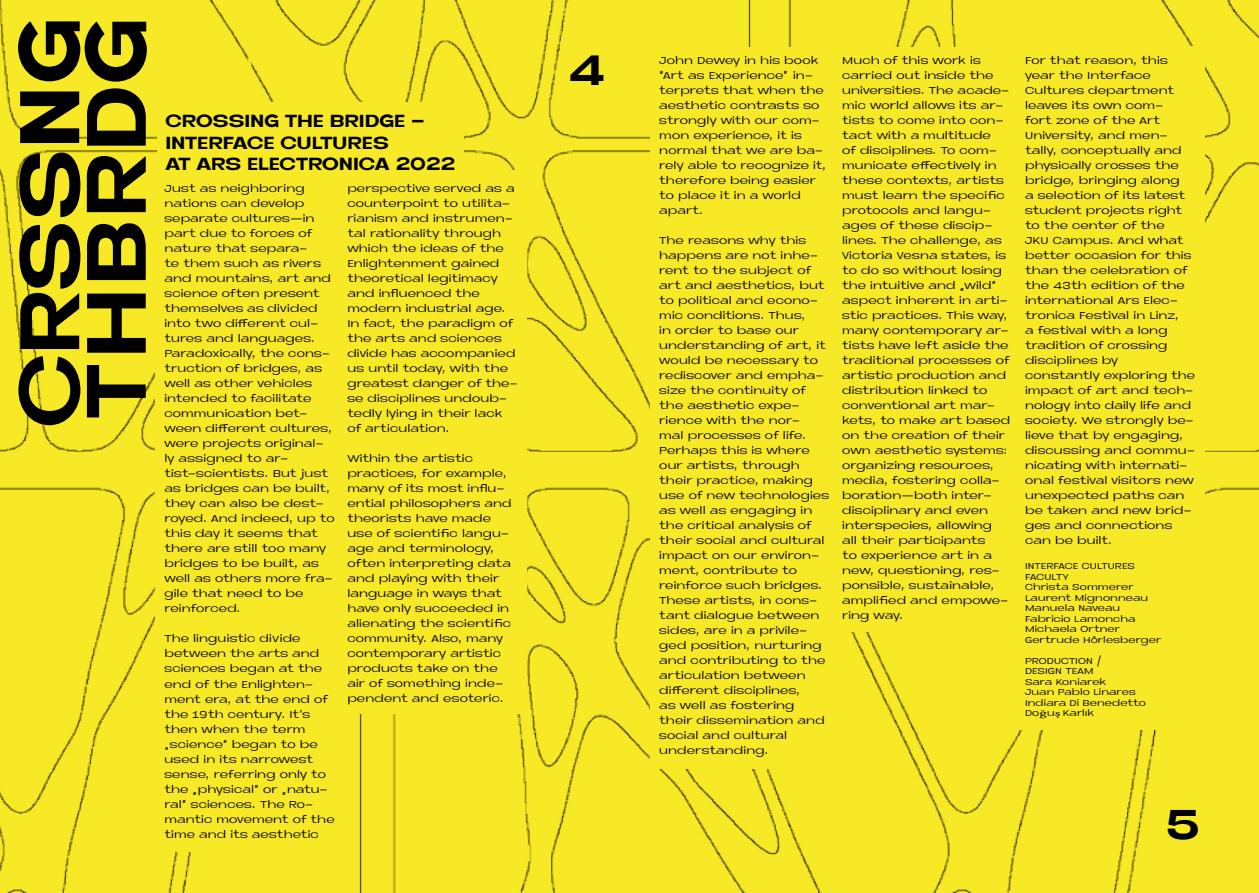
<style>
.page{position:relative;width:1259px;height:893px;background:#f8e926}
.page>*{position:absolute;margin:0;border:0;box-sizing:border-box;transform-origin:0 0}
.t1{font:700 43.5px "Neue Metana";color:#000}
.t2{font:700 18px "Neue Metana";letter-spacing:-.005em;color:#000}
.t3{font:10.5px/15px "Neue Metana";letter-spacing:.015em;color:#000}
.t4{font:9px/10.5px "Neue Metana";letter-spacing:.02em;color:#000}
.s1{font-family:"Minion Pro"}
</style>
<div class="page">
<div style="left:650px;top:47px;width:183px;height:721px;background:#f8e926"></div>
<div style="left:833px;top:47px;width:179px;height:584px;background:#f8e926"></div>
<div style="left:155px;top:178px;width:182px;height:673px;background:#f8e926"></div>
<div style="left:1012px;top:47px;width:192px;height:683px;background:#f8e926"></div>
<div style="left:157px;top:102px;width:306px;height:80px;background:#f8e926"></div>
<div style="left:332px;top:170px;width:195px;height:543px;background:#f8e926"></div>
<svg style="left:18px;top:21px;width:129px;height:404px;background:#7f7713"></svg>
<h2 class="t2" style="left:165px;top:108px;width:31px">CROSSIN</h2>
<h2 class="t2" style="left:264px;top:108px;width:35px">G THE</h2>
<h2 class="t2" style="left:330px;top:108px;width:27px">BRID</h2>
<h2 class="t2" style="left:379px;top:108px;width:47px">GE -</h2>
<h2 class="t2" style="left:165px;top:130px;width:20px">INTERFACE</h2>
<h2 class="t2" style="left:280px;top:130px;width:31px">CULTURES</h2>
<h2 class="t2" style="left:165px;top:152px;width:107px">AT ARS ELECTRONICA</h2>
<h2 class="t2" style="left:395px;top:152px;width:62px">2022</h2>
<p class="t3" style="left:164px;top:181px;width:172px">Just as neighboring nations can develop separate cultures—in part due to forces of nature that separa-<br>te them such as rivers and mountains, art and science often present themselves as divided into two different cul&shy;tures and languages.<br>Paradoxically, the cons&shy;truction of bridges, as well as other vehicles intended to facilitate communication bet&shy;ween different cultures, were projects original&shy;ly assigned to ar&shy;tist-scientists. But just as bridges can be built, they can also be dest&shy;royed. And indeed, up to this day it seems that there are still too many bridges to be built, as well as others more fra&shy;gile that need to be reinforced.</p>
<p class="t3" style="left:164px;top:631px;width:172px">The linguistic divide between the arts and sciences began at the end of the Enlighten&shy;ment era, at the end of the 19th century. It’s then when the term „science“ began to be used in its narrowest sense, referring only to the „physical“ or „natu&shy;ral“ sciences. The Ro&shy;mantic movement of the time and its aesthetic</p>
<p class="t3" style="left:347px;top:181px;width:172px">perspective served as a counterpoint to utilita&shy;rianism and instrumen&shy;tal rationality through which the ideas of the<br>Enlightenment gained theoretical legitimacy and influenced the modern industrial age.<br>In fact, the paradigm of the arts and sciences divide has accompanied us until today, with the greatest danger of the&shy;se disciplines undoub&shy;tedly lying in their lack of articulation.</p>
<p class="t3" style="left:347px;top:451px;width:166px">Within the artistic practices, for example, many of its most influ&shy;ential philosophers and theorists have made use of scientific langu&shy;age and terminology, often interpreting data and playing with their language in ways that have only succeeded in alienating the scientific community. Also, many contemporary artistic products take on the air of something inde&shy;pendent and esoteric.</p>
<h1 class="t1" style="left:567px;top:41px;width:41px">4</h1>
<p class="t3" style="left:659px;top:53px;width:168px">John Dewey in his book “Art as Experience” in&shy;terprets that when the aesthetic contrasts so strongly with our com&shy;mon experience, it is normal that we are ba&shy;rely able to recognize it, therefore being easier to place it in a world apart.</p>
<p class="t3" style="left:659px;top:233px;width:171px">The reasons why this happens are not inhe&shy;rent to the subject of art and aesthetics, but to political and econo&shy;mic conditions. Thus,<br>in order to base our understanding of art, it would be necessary to rediscover and empha&shy;size the continuity of the aesthetic expe&shy;rience with the nor-<br>mal processes of life.<br>Perhaps this is where our artists, through their practice, making use of new technologies as well as engaging in the critical analysis of their social and cultural impact on our environ&shy;ment, contribute to reinforce such bridges.<br>These artists, in cons&shy;tant dialogue between sides, are in a privile&shy;ged position, nurturing and contributing to the articulation between different disciplines,<br>as well as fostering their dissemination and social and cultural understanding.</p>
<p class="t3" style="left:842px;top:53px;width:170px">Much of this work is carried out inside the universities. The acade&shy;mic world allows its ar&shy;tists to come into con&shy;tact with a multitude<br>of disciplines. To com&shy;municate effectively in these contexts, artists must learn the specific protocols and langu&shy;ages of these discip&shy;lines. The challenge, as<br>Victoria Vesna states, is to do so without losing the intuitive and „wild“ aspect inherent in arti&shy;stic practices. This way, many contemporary ar&shy;tists have left aside the traditional processes of artistic production and distribution linked to conventional art mar&shy;kets, to make art based on the creation of their own aesthetic systems: organizing resources, media, fostering colla&shy;boration—both inter&shy;disciplinary and even interspecies, allowing<br>all their participants<br>to experience art in a new, questioning, res&shy;ponsible, sustainable, amplified and empowe&shy;ring way.</p>
<p class="t3" style="left:1025px;top:53px;width:172px">For that reason, this year the Interface<br>Cultures department leaves its own com-<br>fort zone of the Art<br>University, and men&shy;tally, conceptually and physically crosses the bridge, bringing along<br>a selection of its latest student projects right to the center of the<br>JKU Campus. And what better occasion for this than the celebration of the 43th edition of the international Ars Elec&shy;tronica Festival in Linz,<br>a festival with a long tradition of crossing disciplines by<br>constantly exploring the impact of art and tech&shy;nology into daily life and society. We strongly be&shy;lieve that by engaging, discussing and commu&shy;nicating with internati&shy;onal festival visitors new unexpected paths can be taken and new brid&shy;ges and connections can be built.</p>
<p class="t4" style="left:1025px;top:561px;width:10px">Inte</p>
<p class="t4" style="left:1046px;top:561px;width:43px">rface Cultu</p>
<p class="t4" style="left:1115px;top:561px;width:14px">res</p>
<p class="t4" style="left:1025px;top:571px;width:27px">Facult</p>
<p class="t4" style="left:1025px;top:571px;width:138px;text-indent:38px">y<br>Christa Sommerer<br>Laurent Mignonneau<br>Manuela Naveau<br>Fabricio Lamoncha<br>Michaela Ortner<br>Gertrude Hörlesberger</p>
<p class="t4" style="left:1025px;top:655px;width:22px">Produ</p>
<p class="t4" style="left:1061px;top:655px;width:15px">ction</p>
<p class="t4" style="left:1096px;top:655px;width:6px">/</p>
<p class="t4" style="left:1025px;top:666px;width:14px">Design</p>
<p class="t4" style="left:1025px;top:666px;width:122px;text-indent:40px">Team<br>Sara Koniarek<br>Juan Pablo Linares<br>Indiara Di Benedetto<br>Do<span class="s1">ğ</span>u<span class="s1">ş</span>Karlık</p>
<h1 class="t1" style="left:1164px;top:794px;width:39px">5</h1>
</div>
